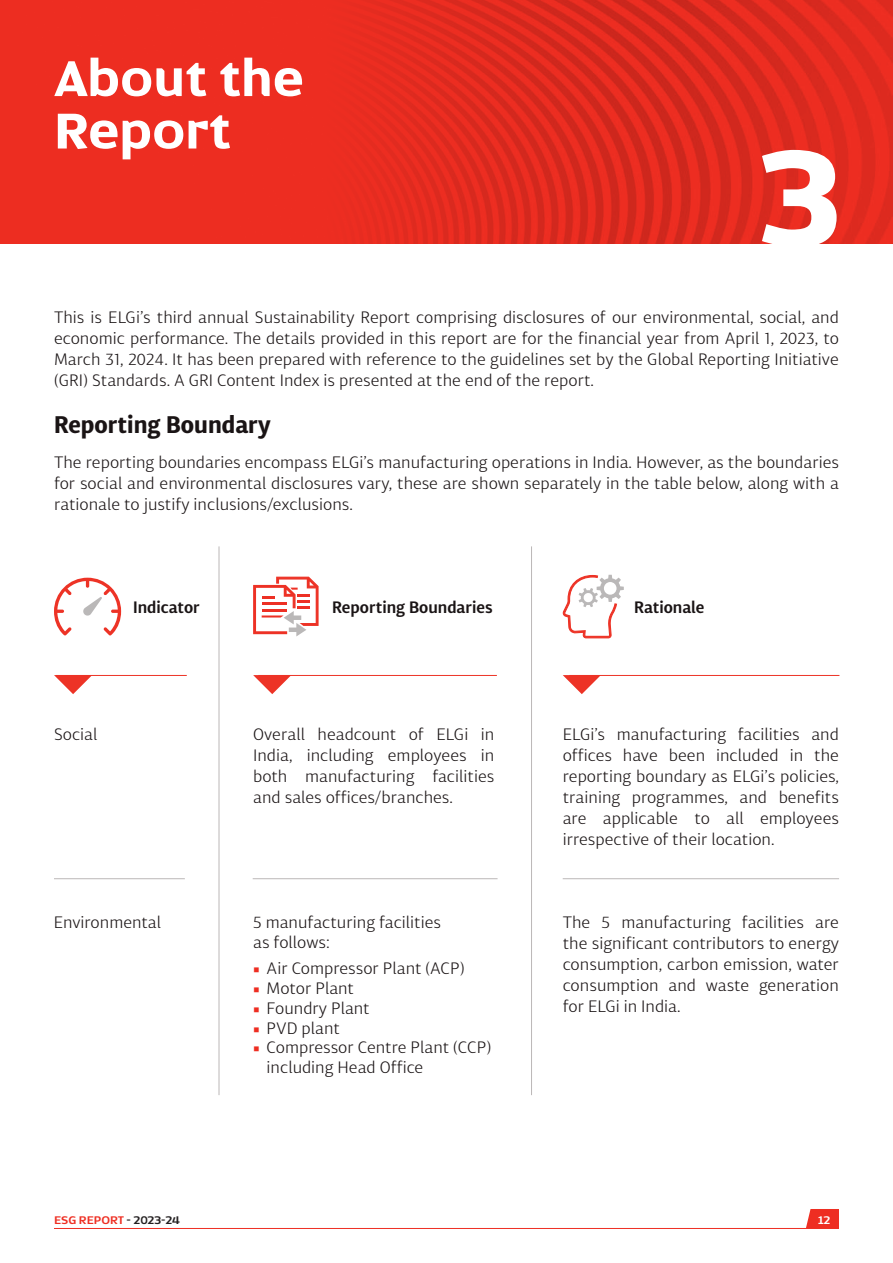
<style>
.page{position:relative;width:893px;height:1263px;background:#fff}
.page>*{position:absolute;margin:0;border:0;box-sizing:border-box;transform-origin:0 0}
.Headline{font:700 148.65px "Dynasty OT";color:#fff}
.TOC_Heading{font:700 54.3px/52.5px "Dynasty OT";color:#fff}
.Info_Heading{font:700 24px "Diaria Sans Pro";color:#1a1415}
.Body_Paragraph{font:300 16.5px/21px "Diaria Sans Pro";color:#1a1415;text-align:justify}
.Info_Heading-2{font:300 16.5px/21px "Diaria Sans Pro";color:#1a1415;text-align:justify}
.Info_Heading-3{font:600 16.5px "Diaria Sans Pro";color:#1a1415}
.Table_Bullet_Style{font:300 16.5px/19.8px "Diaria Sans Pro";color:#1a1415}
.t1{font:600 12px "Dynasty OT";color:#ee2e22}
.t2{font:600 12px "Dynasty OT";color:#fff}
.s1{font-family:"Minion Pro";font-weight:400;color:#ee2e22}
.s2{color:#231f20}
</style>
<div class="page">
<hr style="left:54px;top:1228px;width:785px;height:1px;background:#ee2e22">
<svg style="left:806px;top:1209px;width:33px;height:19px"></svg>
<svg style="left:563px;top:575px;width:61px;height:63px"></svg>
<svg style="left:253px;top:577px;width:66px;height:59px"></svg>
<svg style="left:54px;top:578px;width:67px;height:58px"></svg>
<img style="left:0;top:0;width:893px;height:243px">
<svg style="left:54px;top:675px;width:37px;height:19px"></svg>
<hr style="left:56px;top:675px;width:131px;height:1px;background:#ed3326">
<svg style="left:253px;top:675px;width:38px;height:19px"></svg>
<hr style="left:258px;top:675px;width:239px;height:1px;background:#ed3326">
<svg style="left:563px;top:675px;width:37px;height:19px"></svg>
<hr style="left:569px;top:675px;width:270px;height:1px;background:#ed3326">
<hr style="left:253px;top:878px;width:245px;height:1px;background:#bbb7b7">
<hr style="left:563px;top:878px;width:276px;height:1px;background:#bbb7b7">
<hr style="left:54px;top:878px;width:131px;height:1px;background:#bbb7b7">
<hr style="left:219px;top:546px;width:1px;height:549px;background:#bbb7b7">
<hr style="left:531px;top:546px;width:1px;height:549px;background:#bbb7b7">
<p class="TOC_Heading" style="left:54px;top:51px;width:251px">About the<br>Report</p>
<p class="Headline" style="left:759px;top:105px;width:83px">3</p>
<p class="Body_Paragraph" style="left:54px;top:306px;width:787px">This is ELGi’s third annual Sustainability Report comprising disclosures of our environmental, social, and economic performance. The details provided in this report are for the financial year from April 1, 2023, to March 31, 2024. It has been prepared with reference to the guidelines set by the Global Reporting Initiative (GRI) Standards. A GRI Content Index is presented at the end of the report.</p>
<p class="Info_Heading" style="left:54px;top:409px;width:218px">Reporting Boundary</p>
<p class="Body_Paragraph" style="left:54px;top:451px;width:786px">The reporting boundaries encompass ELGi’s manufacturing operations in India. However, as the boundaries for social and environmental disclosures vary, these are shown separately in the table below, along with a rationale to justify inclusions/exclusions.</p>
<p class="Info_Heading-3" style="left:133px;top:596px;width:68px">Indicator</p>
<p class="Info_Heading-3" style="left:332px;top:596px;width:162px">Reporting Boundaries</p>
<p class="Info_Heading-3" style="left:634px;top:596px;width:72px">Rationale</p>
<p class="Body_Paragraph" style="left:54px;top:723px;width:45px">Social</p>
<p class="Info_Heading-2" style="left:253px;top:723px;width:243px">Overall headcount of ELGi in India, including employees in both manufacturing facilities and sales offices/branches.</p>
<p class="Info_Heading-2" style="left:563px;top:723px;width:278px">ELGi’s manufacturing facilities and offices have been included in the reporting boundary as ELGi’s policies, training programmes, and benefits are applicable to all employees irrespective of their location.</p>
<p class="Body_Paragraph" style="left:54px;top:911px;width:109px">Environmental</p>
<p class="Table_Bullet_Style" style="left:253px;top:912px;width:189px">5 manufacturing facilities as follows:</p>
<p class="Body_Paragraph" style="left:253px;top:958px;width:213px"><span class="s1">■</span> Air Compressor Plant (ACP)</p>
<p class="Body_Paragraph" style="left:253px;top:977px;width:102px"><span class="s1">■</span> Motor Plant</p>
<p class="Body_Paragraph" style="left:253px;top:997px;width:118px"><span class="s1">■</span> Foundry Plant</p>
<p class="Body_Paragraph" style="left:253px;top:1017px;width:88px"><span class="s1">■</span> PVD plant</p>
<p class="Body_Paragraph" style="left:267px;top:1037px;width:226px;line-height:19.8px;text-indent:-14px"><span class="s1">■</span> Compressor Centre Plant (CCP) including Head Office</p>
<p class="Info_Heading-2" style="left:563px;top:911px;width:278px">The 5 manufacturing facilities are the significant contributors to energy consumption, carbon emission, water consumption and waste generation for ELGi in India.</p>
<p class="t1" style="left:54px;top:1212px;width:127px">ESG REPORT <span class="s2">- 2023-24</span></p>
<p class="t2" style="left:818px;top:1212px;width:14px">12</p>
</div>
